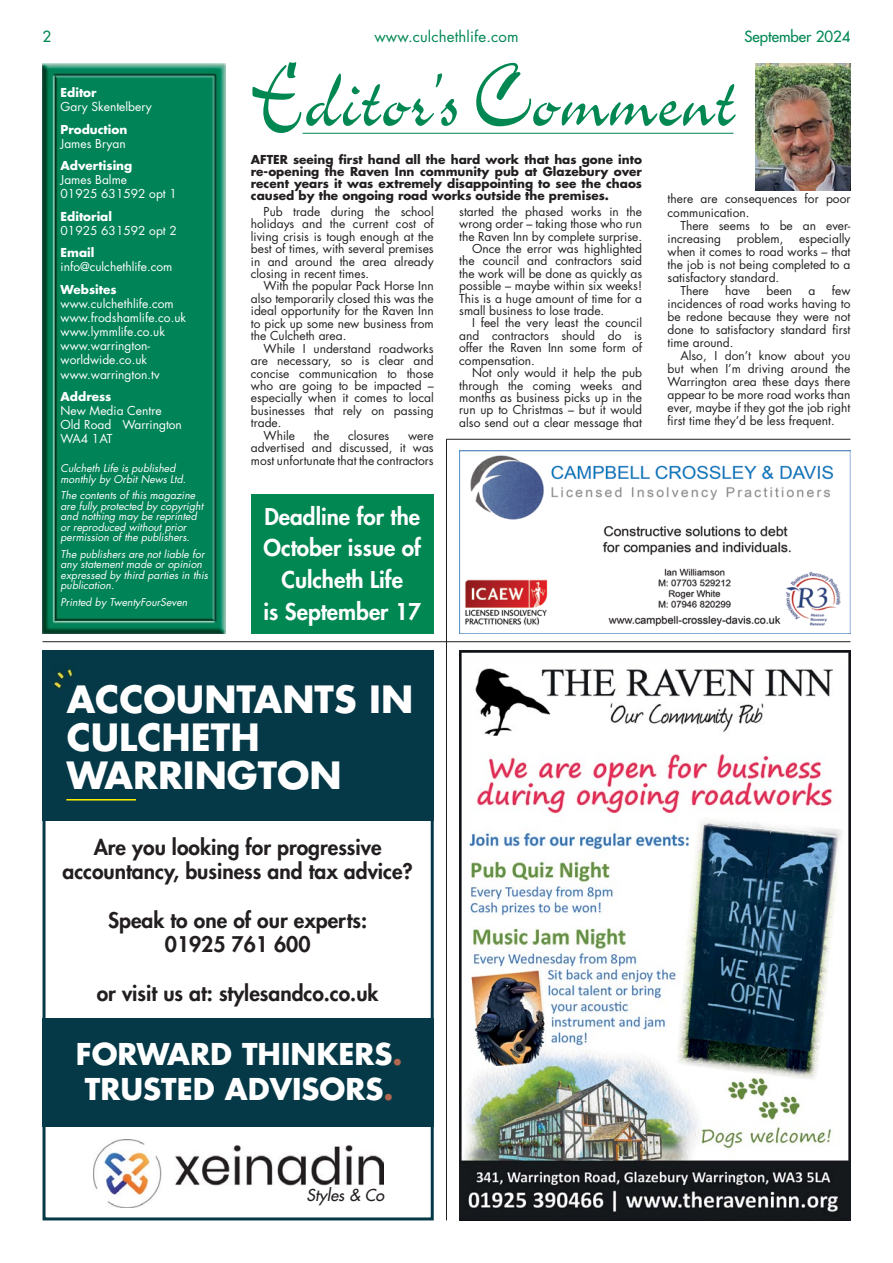
<style>
.page{position:relative;width:893px;height:1263px;background:#fff}
.page>*{position:absolute;margin:0;border:0;box-sizing:border-box;transform-origin:0 0}
.t1{font:102px "Charme Std";color:#008752;scale:.73 1}
.t2{font:700 36.6px/38.1px "Futura Std";color:#fff}
.t3{font:700 29.25px/35.1px "Futura Std";color:#fff;text-align:center}
.t4{font:800 22.5px/31.8px "Futura Std";color:#fff;text-align:center}
.t5{font:800 21px/24.3px "Futura Std";color:#231f20;text-align:center}
.t6{font:italic 500 16.05px "Futura Std";color:#231f20}
.t7{font:15px "Futura Std";letter-spacing:.01em;color:#008752}
.t8{font:500 15px "Futura Std";color:#008752}
.t9{font:12px/12.5px "Futura Std";color:#231f20;text-align:justify}
.t10{font:12px/14.1px "Futura Std";color:#fff}
.t11{font:700 12px/12px "Futura Std";color:#231f20;text-align:justify}
.t12{font:700 12px "Futura Std";color:#fff}
.t13{font:italic 10.5px/10.5px "Futura Std";color:#fff}
.s1{color:#b26750}
</style>
<div class="page">
<hr style="left:43px;top:641px;width:807px;height:1px;background:#231f20">
<hr style="left:446px;top:439px;width:404px;height:1px;background:#231f20">
<img style="left:43px;top:64px;width:182px;height:570px">
<hr style="left:303px;top:133px;width:430px;height:1px;background:#008752">
<hr style="left:446px;top:439px;width:1px;height:781px;background:#231f20">
<div style="left:251px;top:494px;width:183px;height:140px;background:#008752"></div>
<img style="left:756px;top:64px;width:94px;height:126px">
<img style="left:459px;top:451px;width:391px;height:183px">
<div style="left:43px;top:651px;width:391px;height:170px;background:#053947"></div>
<div style="left:43px;top:1018px;width:391px;height:109px;background:#053947"></div>
<div style="left:43px;top:651px;width:391px;height:569px;border:3px solid #053947"></div>
<img style="left:93px;top:1139px;width:290px;height:68px">
<div style="left:307px;top:1188px;width:77px;height:18px;background:#fff"></div>
<img style="left:53px;top:669px;width:20px;height:20px">
<hr style="left:66px;top:799px;width:70px;height:1px;background:#fff200">
<img style="left:459px;top:651px;width:391px;height:569px">
<p class="t8" style="left:43px;top:27px;width:10px">2</p>
<p class="t7" style="left:374px;top:27px;width:146px">www.culchethlife.com</p>
<p class="t8" style="left:744px;top:27px;width:108px">September 2024</p>
<p class="t12" style="left:61px;top:85px;width:38px">Editor</p>
<p class="t10" style="left:61px;top:100px;width:93px">Gary Skentelbery</p>
<p class="t12" style="left:61px;top:121px;width:68px">Production</p>
<p class="t10" style="left:61px;top:136px;width:67px">James Bryan</p>
<p class="t12" style="left:61px;top:158px;width:73px">Advertising</p>
<p class="t10" style="left:61px;top:173px;width:118px">James Balme<br>01925 631592 opt 1</p>
<p class="t12" style="left:61px;top:208px;width:53px">Editorial</p>
<p class="t10" style="left:61px;top:223px;width:118px">01925 631592 opt 2</p>
<p class="t12" style="left:61px;top:245px;width:35px">Email</p>
<p class="t10" style="left:61px;top:260px;width:113px">info@culchethlife.com</p>
<p class="t12" style="left:61px;top:281px;width:58px">Websites</p>
<p class="t10" style="left:61px;top:296px;width:127px">www.culchethlife.com www.frodshamlife.co.uk www.lymmlife.co.uk www.warrington&shy;worldwide.co.uk www.warrington.tv</p>
<p class="t12" style="left:61px;top:388px;width:52px">Address</p>
<p class="t10" style="left:61px;top:404px;width:123px">New Media Centre<br>Old Road Warrington<br>WA4 1AT</p>
<p class="t13" style="left:61px;top:463px;width:127px">Culcheth Life is published monthly by Orbit News Ltd.</p>
<p class="t13" style="left:61px;top:490px;width:144px">The contents of this magazine are fully protected by copyright and nothing may be reprinted or reproduced without prior permission of the publishers.</p>
<p class="t13" style="left:61px;top:549px;width:149px">The publishers are not liable for any statement made or opinion expressed by third parties in this publication.</p>
<p class="t13" style="left:61px;top:597px;width:128px">Printed by TwentyFourSeven</p>
<h1 class="t1" style="left:251px;top:49px;width:666px">Editor’s Comment</h1>
<p class="t11" style="left:251px;top:153px;width:393px">AFTER seeing first hand all the hard work that has gone into re-opening the Raven Inn community pub at Glazebury over recent years it was extremely disappointing to see the chaos caused by the ongoing road works outside the premises.</p>
<p class="t9" style="left:251px;top:205px;width:184px;text-indent:13px">Pub trade during the school holidays and the current cost of living crisis is tough enough at the best of times, with several premises in and around the area already closing in recent times.</p>
<p class="t9" style="left:251px;top:280px;width:184px;text-indent:13px">With the popular Pack Horse Inn also temporarily closed this was the ideal opportunity for the Raven Inn to pick up some new business from the Culcheth area.</p>
<p class="t9" style="left:264px;top:342px;width:172px">While I understand roadworks</p>
<p class="t9" style="left:251px;top:355px;width:184px">are necessary, so is clear and</p>
<p class="t9" style="left:251px;top:367px;width:184px">concise communication to those</p>
<p class="t9" style="left:251px;top:379px;width:184px">who are going to be impacted –</p>
<p class="t9" style="left:251px;top:392px;width:184px">especially when it comes to local</p>
<p class="t9" style="left:251px;top:404px;width:184px">businesses that rely on passing</p>
<p class="t9" style="left:251px;top:417px;width:32px">trade.</p>
<p class="t9" style="left:264px;top:429px;width:33px">While</p>
<p class="t9" style="left:314px;top:429px;width:17px">the</p>
<p class="t9" style="left:348px;top:429px;width:43px">closures</p>
<p class="t9" style="left:459px;top:205px;width:184px">started the phased works in the</p>
<p class="t9" style="left:459px;top:218px;width:184px">wrong order – taking those who run</p>
<p class="t9" style="left:459px;top:230px;width:184px">the Raven Inn by complete surprise.</p>
<p class="t9" style="left:472px;top:242px;width:172px">Once the error was highlighted</p>
<p class="t9" style="left:459px;top:255px;width:184px">the council and contractors said</p>
<p class="t9" style="left:459px;top:267px;width:184px">the work will be done as quickly as</p>
<p class="t9" style="left:459px;top:280px;width:184px">possible – maybe within six weeks!</p>
<p class="t9" style="left:459px;top:292px;width:184px">This is a huge amount of time for a</p>
<p class="t9" style="left:459px;top:305px;width:147px">small business to lose trade.</p>
<p class="t9" style="left:472px;top:317px;width:172px">I feel the very least the council</p>
<p class="t9" style="left:459px;top:329px;width:184px">and contractors should do is</p>
<p class="t9" style="left:459px;top:342px;width:184px">offer the Raven Inn some form of</p>
<p class="t9" style="left:459px;top:354px;width:77px">compensation.</p>
<p class="t9" style="left:472px;top:367px;width:172px">Not only would it help the pub</p>
<p class="t9" style="left:459px;top:379px;width:184px">through the coming weeks and</p>
<p class="t9" style="left:459px;top:391px;width:184px">months as business picks up in the</p>
<p class="t9" style="left:459px;top:404px;width:184px">run up to Christmas – but it would</p>
<p class="t9" style="left:459px;top:416px;width:184px">also send out a clear message that</p>
<p class="t9" style="left:251px;top:429px;width:184px;text-indent:157px">were advertised and discussed, it was most unfortunate that the contractors</p>
<h3 class="t4" style="left:264px;top:500px;width:159px">Deadline for the<br>October issue of<br>Culcheth Life<br>is September 17</h3>
<p class="t9" style="left:668px;top:193px;width:184px;line-height:13px">there are consequences for poor communication.</p>
<p class="t9" style="left:668px;top:219px;width:184px;line-height:13px;text-indent:13px">There seems to be an ever&shy;increasing</p>
<p class="t9" style="left:737px;top:232px;width:48px">problem,</p>
<p class="t9" style="left:799px;top:232px;width:53px">especially</p>
<p class="t9" style="left:668px;top:245px;width:184px">when it comes to road works – that</p>
<p class="t9" style="left:668px;top:258px;width:184px">the job is not being completed to a</p>
<p class="t9" style="left:668px;top:271px;width:113px">satisfactory standard.</p>
<p class="t9" style="left:680px;top:284px;width:30px">There</p>
<p class="t9" style="left:725px;top:284px;width:27px">have</p>
<p class="t9" style="left:766px;top:284px;width:27px">been</p>
<p class="t9" style="left:809px;top:284px;width:8px">a</p>
<p class="t9" style="left:668px;top:284px;width:184px;line-height:13px;text-indent:164px">few incidences of road works having to be redone because they were not done to satisfactory standard first time around.</p>
<p class="t9" style="left:668px;top:349px;width:184px;line-height:13px;text-indent:13px">Also, I don’t know about you but when I’m driving around the Warrington area these days there appear to be more road works than ever, maybe if they got the job right first time they’d be less frequent.</p>
<h2 class="t2" style="left:67px;top:680px;width:348px">ACCOUNTANTS IN<br>CULCHETH<br>WARRINGTON</h2>
<h3 class="t5" style="left:63px;top:835px;width:352px">Are you looking for progressive accountancy, business and tax advice?</h3>
<h3 class="t5" style="left:108px;top:908px;width:261px">Speak to one of our experts:<br>01925 761 600</h3>
<h3 class="t5" style="left:97px;top:981px;width:283px">or visit us at: stylesandco.co.uk</h3>
<h3 class="t3" style="left:76px;top:1036px;width:328px">FORWARD THINKERS<span class="s1">.<br></span>TRUSTED ADVISORS<span class="s1">.</span></h3>
<h3 class="t6" style="left:307px;top:1185px;width:79px">Styles &amp; Co</h3>
</div>
